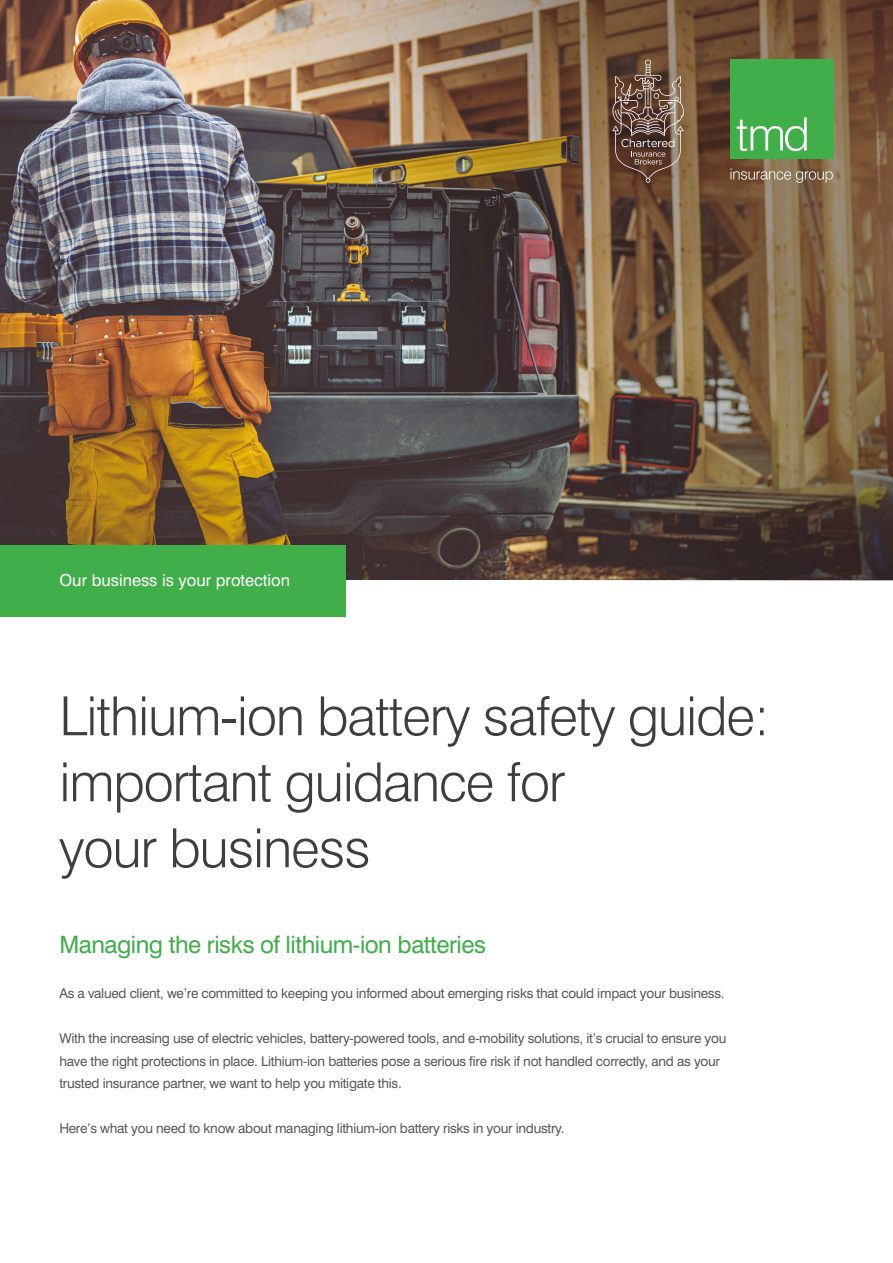
<style>
.page{position:relative;width:893px;height:1263px;background:#fff}
.page>*{position:absolute;margin:0;border:0;box-sizing:border-box;transform-origin:0 0}
.t1{font:54px "Swiss 721 Light BT";letter-spacing:-.02em;color:#3e3e3f}
.t2{font:24px "Swiss 721 BT";letter-spacing:-.02em;color:#40ae49}
.t3{font:16.5px "Swiss 721 BT";color:#fff}
.t4{font:13.5px/22.5px "Swiss 721 BT";letter-spacing:-.02em;color:#57585a}
</style>
<div class="page">
<img style="left:0;top:0;width:893px;height:580px">
<div style="left:0;top:545px;width:346px;height:72px;background:#40ae49"></div>
<svg style="left:612px;top:60px;width:72px;height:123px"></svg>
<div style="left:730px;top:60px;width:103px;height:99px;background:#40ae49"></div>
<svg style="left:737px;top:117px;width:70px;height:34px"></svg>
<svg style="left:730px;top:168px;width:103px;height:15px"></svg>
<p class="t3" style="left:60px;top:570px;width:232px">Our business is your protection</p>
<p class="t1" style="left:59px;top:683px;width:712px">Lithium-ion battery safety guide:</p>
<p class="t1" style="left:59px;top:749px;width:508px">important guidance for</p>
<p class="t1" style="left:59px;top:815px;width:313px">your business</p>
<p class="t2" style="left:59px;top:930px;width:428px">Managing the risks of lithium-ion batteries</p>
<p class="t4" style="left:59px;top:982px;width:667px">As a valued client, we’re committed to keeping you informed about emerging risks that could impact your business.</p>
<p class="t4" style="left:59px;top:1027px;width:668px">With the increasing use of electric vehicles, battery-powered tools, and e-mobility solutions, it’s crucial to ensure you have the right protections in place. Lithium-ion batteries pose a serious fire risk if not handled correctly, and as your trusted insurance partner, we want to help you mitigate this.</p>
<p class="t4" style="left:59px;top:1117px;width:507px">Here’s what you need to know about managing lithium-ion battery risks in your industry.</p>
</div>
